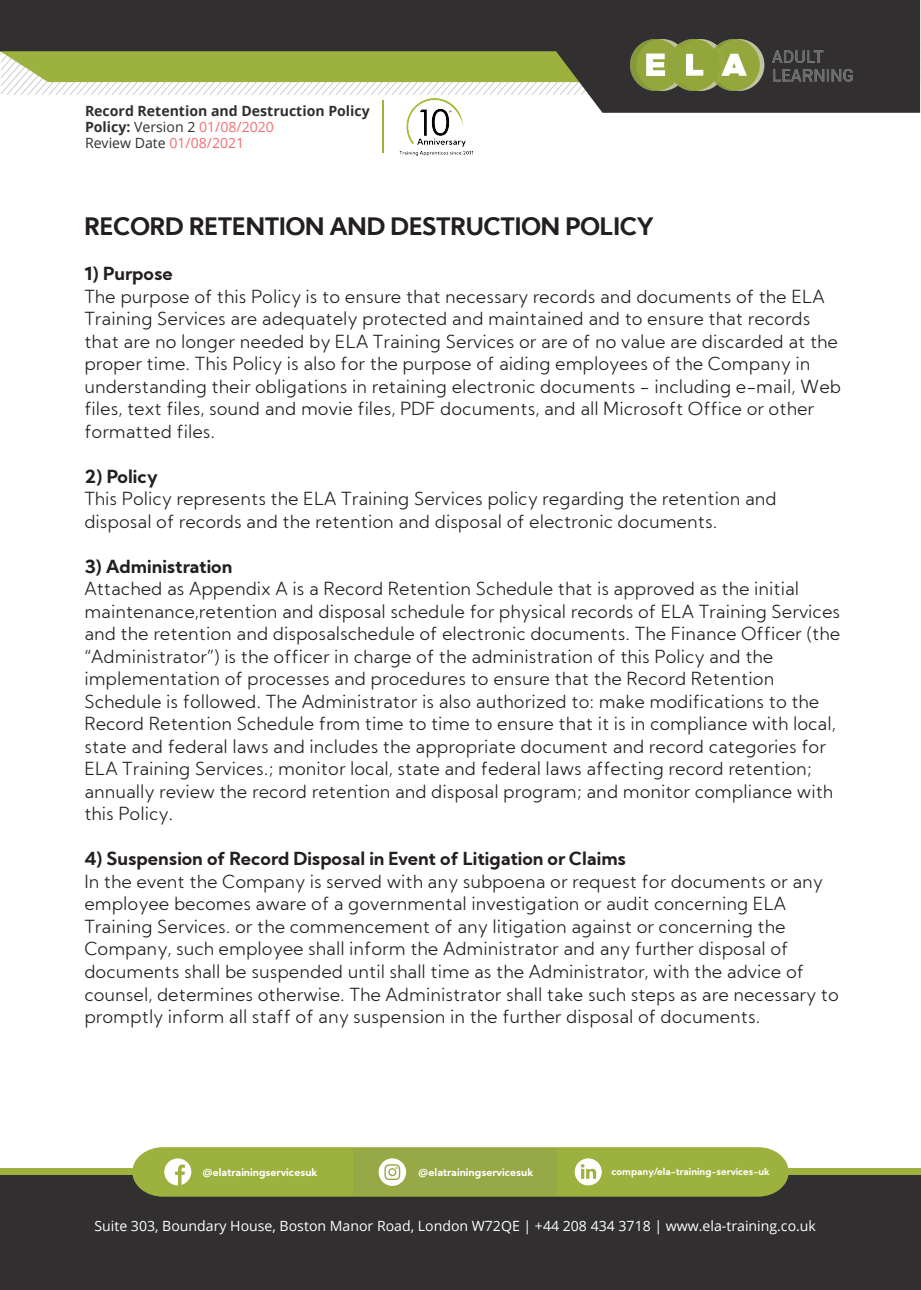
<style>
.page{position:relative;width:921px;height:1290px;background:#fff}
.page>*{position:absolute;margin:0;border:0;box-sizing:border-box;transform-origin:0 0}
.t1{font:700 24px "Kumbh Sans";color:#231f20}
.t2{font:300 18px/22.5px "Kumbh Sans";color:#231f20}
.t3{font:700 18px "Kumbh Sans";color:#231f20}
.t4{font:14.1px "Open Sans";color:#fff}
.t5{font:700 14.1px/15.9px "Open Sans";color:#312f30}
.t6{font:700 10.5px "Kumbh Sans";color:#fff}
.t7{font:700 9.75px "Kumbh Sans";color:#fff}
.s1{font-weight:400}
.s2{font-weight:400;color:#f26f71}
</style>
<div class="page">
<div style="left:0;top:1171px;width:920px;height:119px;background:#312f30"></div>
<div style="left:0;top:1168px;width:920px;height:6px;background:#9db23e"></div>
<svg style="left:0;top:0;width:919px;height:113px;fill:#312f30"></svg>
<img style="left:629px;top:39px;width:224px;height:51px">
<svg style="left:132px;top:1147px;width:656px;height:49px;background:#9fb24b"></svg>
<img style="left:399px;top:98px;width:74px;height:57px">
<hr style="left:382px;top:101px;width:2px;height:52px;background:#9db23e">
<p class="t5" style="left:85px;top:103px;width:286px">Record Retention and Destruction Policy<br>Policy: <span class="s1">Version 2</span> <span class="s2">01/08/2020<br></span><span class="s1">Review Date</span> <span class="s2">01/08/2021</span></p>
<h1 class="t1" style="left:84px;top:211px;width:570px">RECORD RETENTION AND DESTRUCTION POLICY</h1>
<p class="t3" style="left:84px;top:262px;width:90px">1) Purpose</p>
<p class="t2" style="left:84px;top:285px;width:758px">The purpose of this Policy is to ensure that necessary records and documents of the ELA Training Services are adequately protected and maintained and to ensure that records that are no longer needed by ELA Training Services or are of no value are discarded at the proper time. This Policy is also for the purpose of aiding employees of the Company in understanding their obligations in retaining electronic documents - including e-mail, Web files, text files, sound and movie files, PDF documents, and all Microsoft Office or other formatted files.</p>
<p class="t3" style="left:84px;top:465px;width:75px">2) Policy</p>
<p class="t2" style="left:84px;top:487px;width:693px">This Policy represents the ELA Training Services policy regarding the retention and disposal of records and the retention and disposal of electronic documents.</p>
<p class="t3" style="left:84px;top:555px;width:149px">3) Administration</p>
<p class="t2" style="left:84px;top:577px;width:757px">Attached as Appendix A is a Record Retention Schedule that is approved as the initial maintenance,retention and disposal schedule for physical records of ELA Training Services and the retention and disposalschedule of electronic documents. The Finance Officer (the “Administrator”) is the officer in charge of the administration of this Policy and the implementation of processes and procedures to ensure that the Record Retention Schedule is followed. The Administrator is also authorized to: make modifications to the Record Retention Schedule from time to time to ensure that it is in compliance with local, state and federal laws and includes the appropriate document and record categories for ELA Training Services.; monitor local, state and federal laws affecting record retention; annually review the record retention and disposal program; and monitor compliance with this Policy.</p>
<p class="t3" style="left:84px;top:847px;width:543px">4) Suspension of Record Disposal in Event of Litigation or Claims</p>
<p class="t2" style="left:84px;top:870px;width:755px">In the event the Company is served with any subpoena or request for documents or any employee becomes aware of a governmental investigation or audit concerning ELA Training Services. or the commencement of any litigation against or concerning the Company, such employee shall inform the Administrator and any further disposal of documents shall be suspended until shall time as the Administrator, with the advice of counsel, determines otherwise. The Administrator shall take such steps as are necessary to promptly inform all staff of any suspension in the further disposal of documents.</p>
<p class="t6" style="left:202px;top:1165px;width:116px">@elatrainingservicesuk</p>
<p class="t6" style="left:418px;top:1165px;width:116px">@elatrainingservicesuk</p>
<p class="t7" style="left:611px;top:1165px;width:160px">company/ela-training-services-uk</p>
<p class="t4" style="left:94px;top:1216px;width:722px">Suite 303, Boundary House, Boston Manor Road, London W72QE | +44 208 434 3718 | www.ela-training.co.uk</p>
</div>
